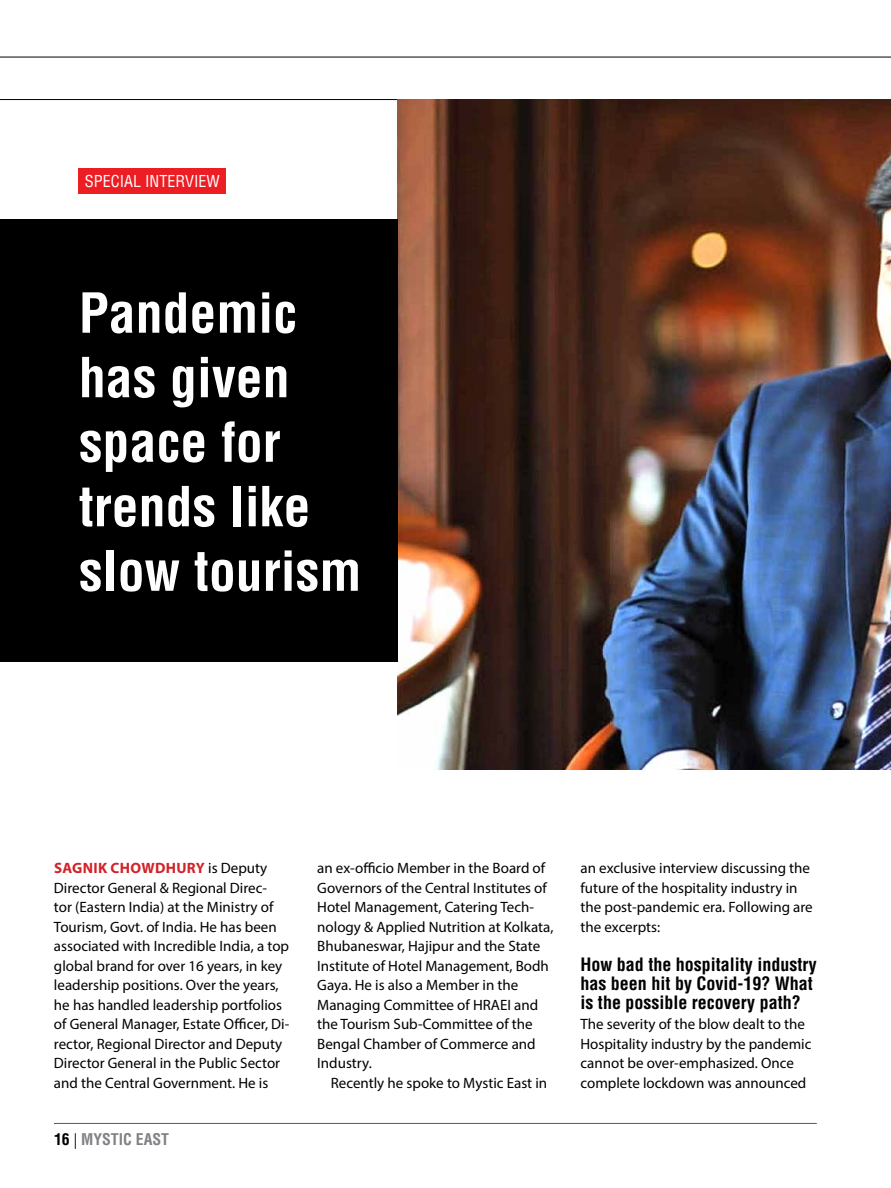
<style>
.page{position:relative;width:891px;height:1188px;background:#fff}
.page>*{position:absolute;margin:0;border:0;box-sizing:border-box;transform-origin:0 0}
.t1{font:700 condensed 53.85px/64.5px "Helvetica LT Std";color:#fff}
.t2{font:700 condensed 18px/19.5px "Helvetica LT Std";color:#000}
.t3{font:condensed 16.05px "Helvetica LT Std";color:#fff}
.t4{font:700 condensed 15.75px "Helvetica LT Std";color:#808285}
.t5{font:15px/19.5px "Myriad Pro";color:#000}
.s1{font-weight:700;color:#d2232a}
.s2{color:#000}
.s3{font-weight:300;font-stretch:normal;color:#000}
</style>
<div class="page">
<hr style="left:54px;top:1123px;width:763px;height:1px;background:#58595b">
<hr style="left:0;top:57px;width:891px;height:1px;background:#000">
<hr style="left:0;top:99px;width:891px;height:1px;background:#000">
<div style="left:79px;top:168px;width:147px;height:26px;background:#ed1d24"></div>
<img style="left:397px;top:100px;width:494px;height:670px">
<div style="left:0;top:219px;width:397px;height:443px;background:#000"></div>
<p class="t3" style="left:85px;top:171px;width:137px">SPECIAL INTERVIEW</p>
<h1 class="t1" style="left:79px;top:281px;width:284px">Pandemic has given space for trends like slow tourism</h1>
<p class="t5" style="left:54px;top:858px;width:237px"><span class="s1">SAGNIK CHOWDHURY</span> is Deputy Director General &amp; Regional Direc-<br>tor (Eastern India) at the Ministry of Tourism, Govt. of India. He has been associated with Incredible India, a top global brand for over 16 years, in key leadership positions. Over the years, he has handled leadership portfolios of General Manager, Estate Officer, Di&shy;rector, Regional Director and Deputy Director General in the Public Sector and the Central Government. He is</p>
<p class="t5" style="left:317px;top:858px;width:238px">an ex-officio Member in the Board of<br>Governors of the Central Institutes of<br>Hotel Management, Catering Tech&shy;nology &amp; Applied Nutrition at Kolkata,<br>Bhubaneswar, Hajipur and the State<br>Institute of Hotel Management, Bodh<br>Gaya. He is also a Member in the<br>Managing Committee of HRAEI and the Tourism Sub-Committee of the<br>Bengal Chamber of Commerce and<br>Industry.</p>
<p class="t5" style="left:331px;top:1072px;width:218px">Recently he spoke to Mystic East in</p>
<p class="t4" style="left:54px;top:1130px;width:117px"><span class="s2">16</span> <span class="s3">|</span> MYSTIC EAST</p>
<p class="t5" style="left:580px;top:858px;width:234px">an exclusive interview discussing the future of the hospitality industry in the post-pandemic era. Following are the excerpts:</p>
<p class="t2" style="left:580px;top:954px;width:238px">How bad the hospitality industry has been hit by Covid-19? What is the possible recovery path?</p>
<p class="t5" style="left:580px;top:1014px;width:233px">The severity of the blow dealt to the Hospitality industry by the pandemic cannot be over-emphasized. Once complete lockdown was announced</p>
</div>
